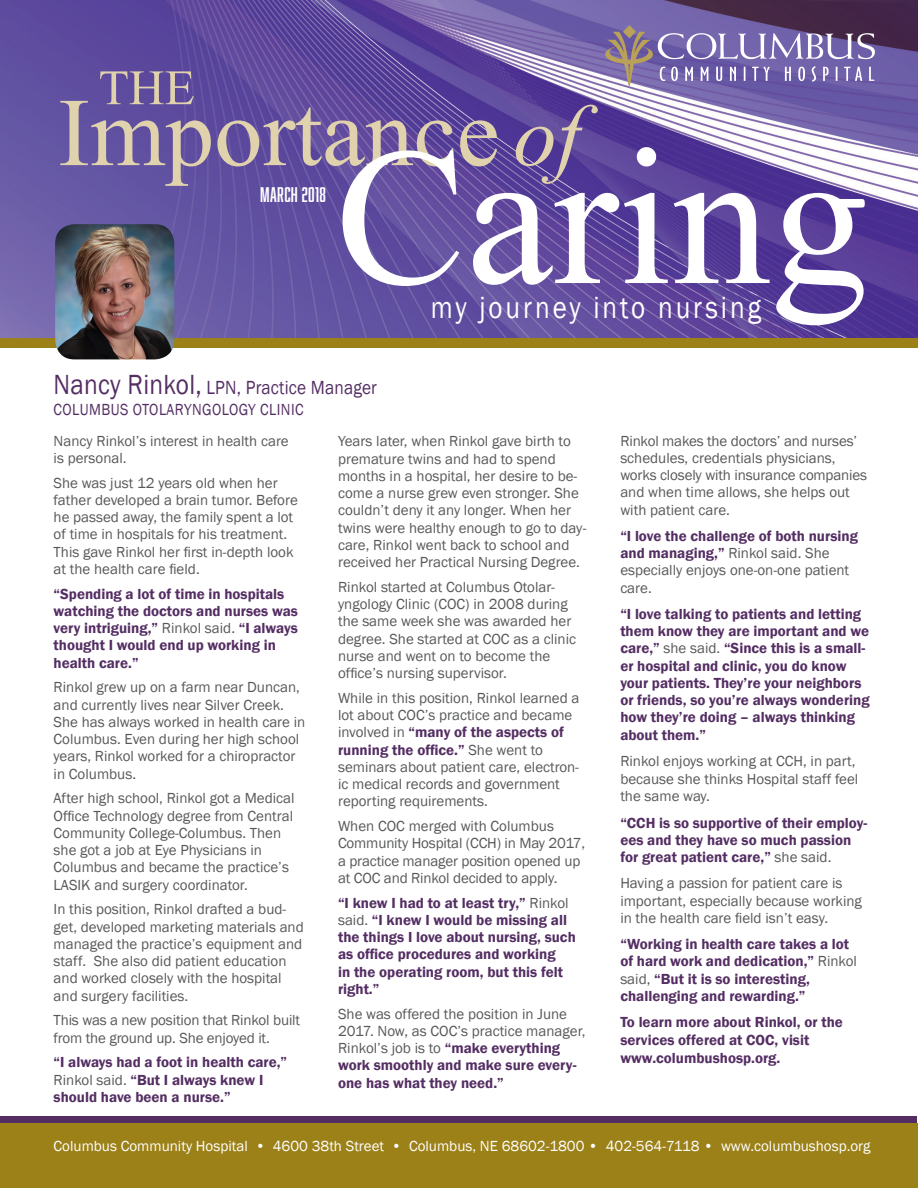
<style>
.page{position:relative;width:918px;height:1188px;background:#fff}
.page>*{position:absolute;margin:0;border:0;box-sizing:border-box;transform-origin:0 0}
.t1{font:31.5px "Franklin Gothic";letter-spacing:.11em;color:#fff;scale:.86 1}
.t2{font:19.5px "Franklin Gothic";letter-spacing:.01em;color:#542e63;scale:.89 1}
.t3{font:19.5px "Abolition Round";letter-spacing:.02em;color:#fff}
.t4{font:16.5px "Franklin Gothic";letter-spacing:.03em;color:#542e63;scale:.89 1}
.t5{font:15px/17.2px "Franklin Gothic";color:#57585a}
.t6{font:600 15px/17.2px "Franklin Gothic";color:#542e63}
.t7{font:15px "Franklin Gothic";color:#fff}
.s1{font-size:28.5px}
.s2{font-weight:400;color:#57585a}
.s3{font-weight:600;color:#542e63}
</style>
<div class="page">
<svg style="left:1px;top:1117px;width:916px;height:7px;background:#5e3958"></svg>
<div style="left:0;top:338px;width:918px;height:10px;background:#9c8118"></div>
<img style="left:0;top:0;width:918px;height:338px">
<img style="left:656px;top:27px;width:218px;height:59px">
<img style="left:605px;top:26px;width:47px;height:59px">
<div style="left:0;top:1124px;width:918px;height:64px;background:#9c8118"></div>
<svg style="left:60px;top:101px;width:538px;height:85px;background:#7866a1"></svg>
<svg style="left:100px;top:71px;width:94px;height:33px;background:#8171a1"></svg>
<svg style="left:343px;top:147px;width:522px;height:178px"></svg>
<img style="left:55px;top:224px;width:119px;height:135px">
<p class="t3" style="left:260px;top:183px;width:67px">MARCH 2018</p>
<p class="t2" style="left:54px;top:375px;width:365px"><span class="s1">Nancy Rinkol,</span> LPN, Practice Manager</p>
<p class="t4" style="left:54px;top:400px;width:282px">COLUMBUS OTOLARYNGOLOGY CLINIC</p>
<p class="t1" style="left:431px;top:288px;width:385px">my journey into nursing</p>
<p class="t5" style="left:54px;top:432px;width:237px">Nancy Rinkol’s interest in health care is personal.</p>
<p class="t5" style="left:54px;top:474px;width:246px">She was just 12 years old when her father developed a brain tumor. Before he passed away, the family spent a lot of time in hospitals for his treatment.<br>This gave Rinkol her first in-depth look at the health care field.</p>
<p class="t6" style="left:54px;top:585px;width:246px">“Spending a lot of time in hospitals watching the doctors and nurses was very intriguing,” <span class="s2">Rinkol said.</span> “I always thought I would end up working in health care.”</p>
<p class="t5" style="left:54px;top:679px;width:253px">Rinkol grew up on a farm near Duncan, and currently lives near Silver Creek.<br>She has always worked in health care in Columbus. Even during her high school years, Rinkol worked for a chiropractor in Columbus.</p>
<p class="t5" style="left:54px;top:790px;width:243px">After high school, Rinkol got a Medical Office Technology degree from Central Community College-Columbus. Then she got a job at Eye Physicians in Columbus and became the practice’s LASIK and surgery coordinator.</p>
<p class="t5" style="left:54px;top:901px;width:252px">In this position, Rinkol drafted a bud&shy;get, developed marketing materials and managed the practice’s equipment and staff. She also did patient education and worked closely with the hospital and surgery facilities.</p>
<p class="t5" style="left:54px;top:1012px;width:248px">This was a new position that Rinkol built from the ground up. She enjoyed it.</p>
<p class="t6" style="left:54px;top:1054px;width:235px">“I always had a foot in health care,”<br><span class="s2">Rinkol said.</span> “But I always knew I should have been a nurse.”</p>
<p class="t5" style="left:338px;top:433px;width:250px">Years later, when Rinkol gave birth to premature twins and had to spend months in a hospital, her desire to be&shy;come a nurse grew even stronger. She couldn’t deny it any longer. When her twins were healthy enough to go to day&shy;care, Rinkol went back to school and received her Practical Nursing Degree.</p>
<p class="t5" style="left:338px;top:579px;width:240px">Rinkol started at Columbus Otolar&shy;yngology Clinic (COC) in 2008 during the same week she was awarded her degree. She started at COC as a clinic nurse and went on to become the office’s nursing supervisor.</p>
<p class="t5" style="left:338px;top:690px;width:243px">While in this position, Rinkol learned a lot about COC’s practice and became involved in <span class="s3">“many of the aspects of running the office.”</span> She went to seminars about patient care, electron&shy;ic medical records and government reporting requirements.</p>
<p class="t5" style="left:338px;top:818px;width:249px">When COC merged with Columbus Community Hospital (CCH) in May 2017, a practice manager position opened up at COC and Rinkol decided to apply.</p>
<p class="t6" style="left:338px;top:894px;width:239px">“I knew I had to at least try,” <span class="s2">Rinkol said.</span> “I knew I would be missing all the things I love about nursing, such as office procedures and working<br>in the operating room, but this felt right.”</p>
<p class="t5" style="left:338px;top:1005px;width:249px">She was offered the position in June 2017. Now, as COC’s practice manager, Rinkol’s job is to <span class="s3">“make everything work smoothly and make sure every&shy;one has what they need.”</span></p>
<p class="t5" style="left:620px;top:432px;width:248px">Rinkol makes the doctors’ and nurses’ schedules, credentials physicians, works closely with insurance companies and when time allows, she helps out with patient care.</p>
<p class="t5" style="left:620px;top:528px;width:239px"><span class="s3">“I love the challenge of both nursing and managing,”</span> Rinkol said. She especially enjoys one-on-one patient care.</p>
<p class="t6" style="left:620px;top:605px;width:251px">“I love talking to patients and letting them know they are important and we care,” <span class="s2">she said.</span> “Since this is a small&shy;er hospital and clinic, you do know your patients. They’re your neighbors or friends, so you’re always wondering how they’re doing – always thinking about them.”</p>
<p class="t5" style="left:620px;top:753px;width:239px">Rinkol enjoys working at CCH, in part, because she thinks Hospital staff feel the same way.</p>
<p class="t6" style="left:620px;top:814px;width:249px">“CCH is so supportive of their employ&shy;ees and they have so much passion for great patient care,” <span class="s2">she said.</span></p>
<p class="t5" style="left:620px;top:875px;width:243px">Having a passion for patient care is important, especially because working in the health care field isn’t easy.</p>
<p class="t6" style="left:620px;top:936px;width:238px">“Working in health care takes a lot of hard work and dedication,” <span class="s2">Rinkol said,</span> “But it is so interesting, challenging and rewarding.”</p>
<p class="t6" style="left:620px;top:1013px;width:224px;line-height:18px">To learn more about Rinkol, or the services offered at COC, visit www.columbushosp.org.</p>
<p class="t7" style="left:54px;top:1136px;width:818px">Columbus Community Hospital • 4600 38th Street • Columbus, NE 68602-1800 • 402-564-7118 • www.columbushosp.org</p>
</div>
